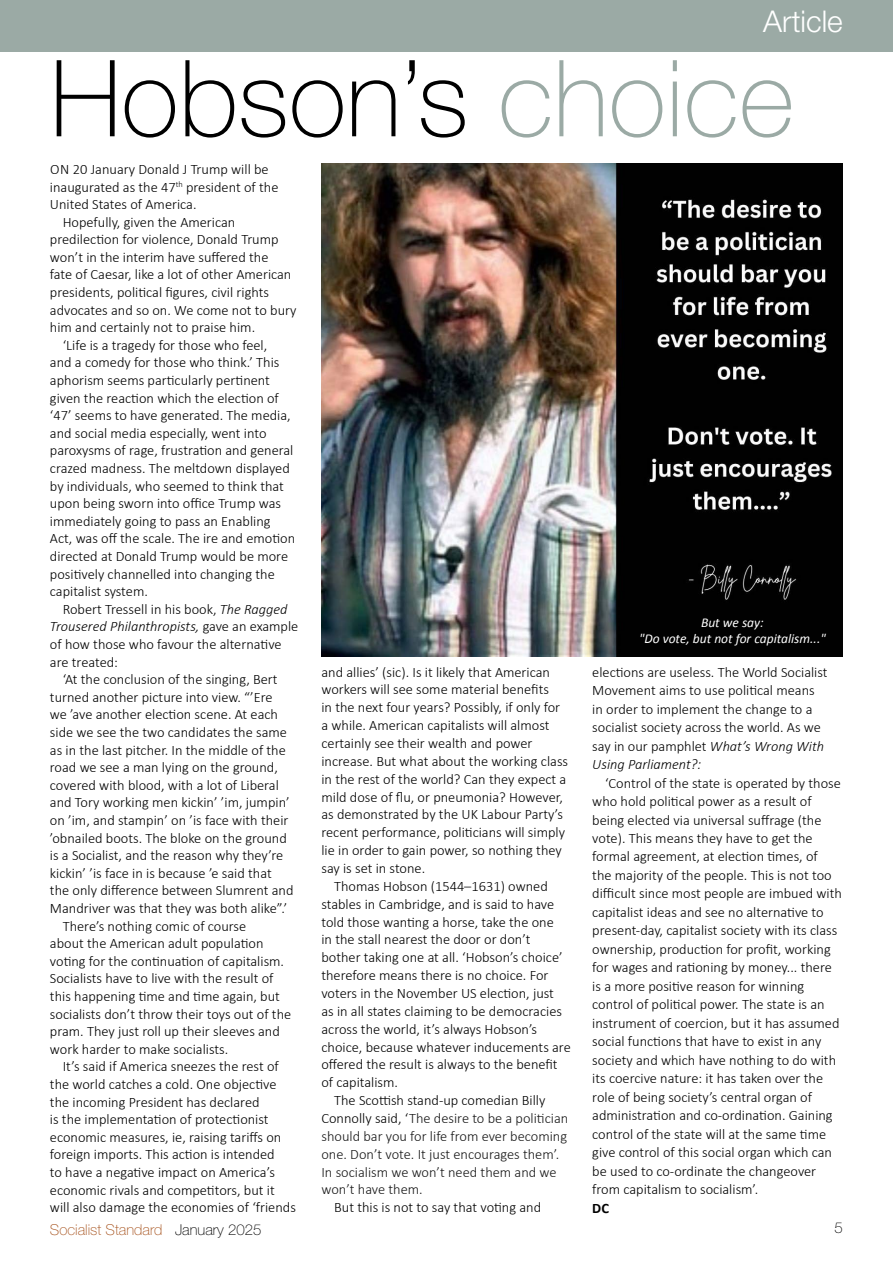
<style>
.page{position:relative;width:893px;height:1263px;background:#fff}
.page>*{position:absolute;margin:0;border:0;box-sizing:border-box;transform-origin:0 0}
.t1{font:100 106.5px "Helvetica Neue LT Std";color:#000}
.t2{font:300 30px "Helvetica Neue LT Std";color:#fff}
.t3{font:100 15px "Helvetica Neue LT Std";color:#a5501a}
.t4{font:100 15px "Helvetica Neue LT Std";color:#000}
.t5{font:300 14.4px/18.5px "Calibri";color:#000}
.t6{font:300 14.4px "Calibri";color:#181818}
.t7{font:italic 300 14.4px "Calibri";color:#000}
.t8{font:700 14.4px "Calibri";color:#000}
.t9{font:italic 13.5px/16.2px "Calibri";color:#fff;text-align:center}
.s1{color:#9baaa5}
.s2{font-style:italic}
.s3{font-style:normal}
.s4{color:#000}
</style>
<div class="page">
<div style="left:0;top:0;width:893px;height:51px;background:#9baaa5"></div>
<img style="left:321px;top:163px;width:522px;height:493px">
<h2 class="t2" style="left:763px;top:3px;width:81px">Article</h2>
<h1 class="t1" style="left:50px;top:38px;width:746px">Hobson’s <span class="s1">choice</span></h1>
<p class="t5" style="left:50px;top:160px;width:220px">ON 20 January Donald J Trump will be</p>
<p class="t5" style="left:50px;top:177px;width:230px">inaugurated as the 47<sup>th</sup> president of the</p>
<p class="t5" style="left:50px;top:195px;width:148px">United States of America.</p>
<p class="t5" style="left:63px;top:213px;width:174px">Hopefully, given the American</p>
<p class="t5" style="left:50px;top:230px;width:230px">predilection for violence, Donald Trump</p>
<p class="t5" style="left:50px;top:248px;width:220px">won’t in the interim have suffered the</p>
<p class="t5" style="left:50px;top:265px;width:243px">fate of Caesar, like a lot of other American</p>
<p class="t5" style="left:50px;top:283px;width:221px">presidents, political figures, civil rights</p>
<p class="t5" style="left:50px;top:301px;width:248px">advocates and so on. We come not to bury</p>
<p class="t5" style="left:50px;top:318px;width:207px">him and certainly not to praise him.</p>
<p class="t5" style="left:63px;top:336px;width:206px">‘Life is a tragedy for those who feel,</p>
<p class="t5" style="left:50px;top:353px;width:231px">and a comedy for those who think.’ This</p>
<p class="t5" style="left:50px;top:371px;width:222px">aphorism seems particularly pertinent</p>
<p class="t5" style="left:50px;top:388px;width:230px">given the reaction which the election of</p>
<p class="t5" style="left:50px;top:406px;width:242px">‘47’ seems to have generated. The media,</p>
<p class="t5" style="left:50px;top:424px;width:218px">and social media especially, went into</p>
<p class="t5" style="left:50px;top:441px;width:245px">paroxysms of rage, frustration and general</p>
<p class="t5" style="left:50px;top:459px;width:241px">crazed madness. The meltdown displayed</p>
<p class="t5" style="left:50px;top:476px;width:235px">by individuals, who seemed to think that</p>
<p class="t5" style="left:50px;top:494px;width:233px">upon being sworn into office Trump was</p>
<p class="t5" style="left:50px;top:512px;width:222px">immediately going to pass an Enabling</p>
<p class="t5" style="left:50px;top:529px;width:247px">Act, was off the scale. The ire and emotion</p>
<p class="t5" style="left:50px;top:547px;width:240px">directed at Donald Trump would be more</p>
<p class="t5" style="left:50px;top:564px;width:226px">positively channelled into changing the</p>
<p class="t5" style="left:50px;top:582px;width:99px">capitalist system.</p>
<p class="t5" style="left:63px;top:600px;width:226px">Robert Tressell in his book, <span class="s2">The Ragged</span></p>
<p class="t7" style="left:50px;top:618px;width:250px">Trousered Philanthropists, <span class="s3">gave an example</span></p>
<p class="t5" style="left:50px;top:635px;width:233px">of how those who favour the alternative</p>
<p class="t5" style="left:50px;top:652px;width:70px">are treated:</p>
<p class="t5" style="left:63px;top:670px;width:216px">‘At the conclusion of the singing, Bert</p>
<p class="t5" style="left:50px;top:688px;width:224px">turned another picture into view. “’Ere</p>
<p class="t5" style="left:50px;top:705px;width:230px">we ’ave another election scene. At each</p>
<p class="t5" style="left:50px;top:723px;width:238px">side we see the two candidates the same</p>
<p class="t5" style="left:50px;top:740px;width:237px">as in the last pitcher. In the middle of the</p>
<p class="t5" style="left:50px;top:758px;width:229px">road we see a man lying on the ground,</p>
<p class="t5" style="left:50px;top:776px;width:230px">covered with blood, with a lot of Liberal</p>
<p class="t5" style="left:50px;top:793px;width:241px">and Tory working men kickin’ ’im, jumpin’</p>
<p class="t5" style="left:50px;top:811px;width:240px">on ’im, and stampin’ on ’is face with their</p>
<p class="t5" style="left:50px;top:828px;width:238px">’obnailed boots. The bloke on the ground</p>
<p class="t5" style="left:50px;top:846px;width:235px">is a Socialist, and the reason why they’re</p>
<p class="t5" style="left:50px;top:864px;width:223px">kickin’ ’is face in is because ’e said that</p>
<p class="t5" style="left:50px;top:881px;width:245px">the only difference between Slumrent and</p>
<p class="t5" style="left:50px;top:899px;width:239px">Mandriver was that they was both alike”.’</p>
<p class="t5" style="left:63px;top:916px;width:185px">There’s nothing comic of course</p>
<p class="t5" style="left:50px;top:934px;width:215px">about the American adult population</p>
<p class="t5" style="left:50px;top:952px;width:236px">voting for the continuation of capitalism.</p>
<p class="t5" style="left:50px;top:969px;width:225px">Socialists have to live with the result of</p>
<p class="t5" style="left:50px;top:987px;width:232px">this happening time and time again, but</p>
<p class="t5" style="left:50px;top:1004px;width:243px">socialists don’t throw their toys out of the</p>
<p class="t5" style="left:50px;top:1022px;width:231px">pram. They just roll up their sleeves and</p>
<p class="t5" style="left:50px;top:1040px;width:180px">work harder to make socialists.</p>
<p class="t5" style="left:63px;top:1057px;width:218px">It’s said if America sneezes the rest of</p>
<p class="t5" style="left:50px;top:1075px;width:228px">the world catches a cold. One objective</p>
<p class="t5" style="left:50px;top:1092px;width:211px">the incoming President has declared</p>
<p class="t5" style="left:50px;top:1110px;width:220px">is the implementation of protectionist</p>
<p class="t5" style="left:50px;top:1128px;width:233px">economic measures, ie, raising tariffs on</p>
<p class="t5" style="left:50px;top:1145px;width:226px">foreign imports. This action is intended</p>
<p class="t5" style="left:50px;top:1163px;width:226px">to have a negative impact on America’s</p>
<p class="t5" style="left:50px;top:1180px;width:226px">economic rivals and competitors, but it</p>
<p class="t5" style="left:50px;top:1198px;width:247px">will also damage the economies of ‘friends</p>
<p class="t5" style="left:321px;top:663px;width:248px;line-height:17.9px">and allies’ (sic). Is it likely that American workers will see some material benefits<br>in the next four years? Possibly, if only for a while. American capitalists will almost certainly see their wealth and power increase. But what about the working class in the rest of the world? Can they expect a mild dose of flu, or pneumonia? However, as demonstrated by the UK Labour Party’s recent performance, politicians will simply lie in order to gain power, so nothing they say is set in stone.</p>
<p class="t5" style="left:334px;top:877px;width:215px">Thomas Hobson (1544–1631) owned</p>
<p class="t5" style="left:321px;top:894px;width:234px">stables in Cambridge, and is said to have</p>
<p class="t5" style="left:321px;top:912px;width:234px">told those wanting a horse, take the one</p>
<p class="t5" style="left:321px;top:930px;width:211px">in the stall nearest the door or don’t</p>
<p class="t5" style="left:321px;top:948px;width:243px">bother taking one at all. ‘Hobson’s choice’</p>
<p class="t5" style="left:321px;top:966px;width:229px">therefore means there is no choice. For</p>
<p class="t5" style="left:321px;top:984px;width:234px">voters in the November US election, just</p>
<p class="t5" style="left:321px;top:1002px;width:242px">as in all states claiming to be democracies</p>
<p class="t5" style="left:321px;top:1019px;width:217px">across the world, it’s always Hobson’s</p>
<p class="t5" style="left:321px;top:1037px;width:251px">choice, because whatever inducements are</p>
<p class="t5" style="left:321px;top:1055px;width:238px">offered the result is always to the benefit</p>
<p class="t5" style="left:321px;top:1073px;width:78px">of capitalism.</p>
<p class="t5" style="left:334px;top:1091px;width:213px">The Scottish stand-up comedian Billy</p>
<p class="t6" style="left:321px;top:1109px;width:248px"><span class="s4">Connolly said, ‘</span>The desire to be a politician</p>
<p class="t6" style="left:321px;top:1127px;width:247px">should bar you for life from ever becoming</p>
<p class="t6" style="left:321px;top:1145px;width:239px">one. Don’t vote. It just encourages them’.</p>
<p class="t6" style="left:321px;top:1163px;width:237px">In socialism we won’t need them and we</p>
<p class="t6" style="left:321px;top:1181px;width:103px">won’t have them.</p>
<p class="t5" style="left:334px;top:1198px;width:208px">But this is not to say that voting and</p>
<p class="t9" style="left:639px;top:613px;width:188px">But we say:<br>"Do vote, but not for capitalism..."</p>
<p class="t5" style="left:592px;top:662px;width:237px">elections are useless. The World Socialist Movement aims to use political means in order to implement the change to a socialist society across the world. As we say in our pamphlet <span class="s2">What’s Wrong With Using Parliament?:</span></p>
<p class="t5" style="left:592px;top:773px;width:251px;text-indent:13px">‘Control of the state is operated by those who hold political power as a result of being elected via universal suffrage (the vote). This means they have to get the formal agreement, at election times, of<br>the majority of the people. This is not too difficult since most people are imbued with capitalist ideas and see no alternative to present-day, capitalist society with its class ownership, production for profit, working for wages and rationing by money... there is a more positive reason for winning control of political power. The state is an instrument of coercion, but it has assumed social functions that have to exist in any society and which have nothing to do with its coercive nature: it has taken over the role of being society’s central organ of administration and co-ordination. Gaining control of the state will at the same time give control of this social organ which can be used to co-ordinate the changeover from capitalism to socialism’.</p>
<p class="t8" style="left:592px;top:1199px;width:18px">DC</p>
<p class="t3" style="left:50px;top:1221px;width:213px">Socialist Standard <span class="s4">January 2025</span></p>
<p class="t4" style="left:834px;top:1219px;width:10px">5</p>
</div>
